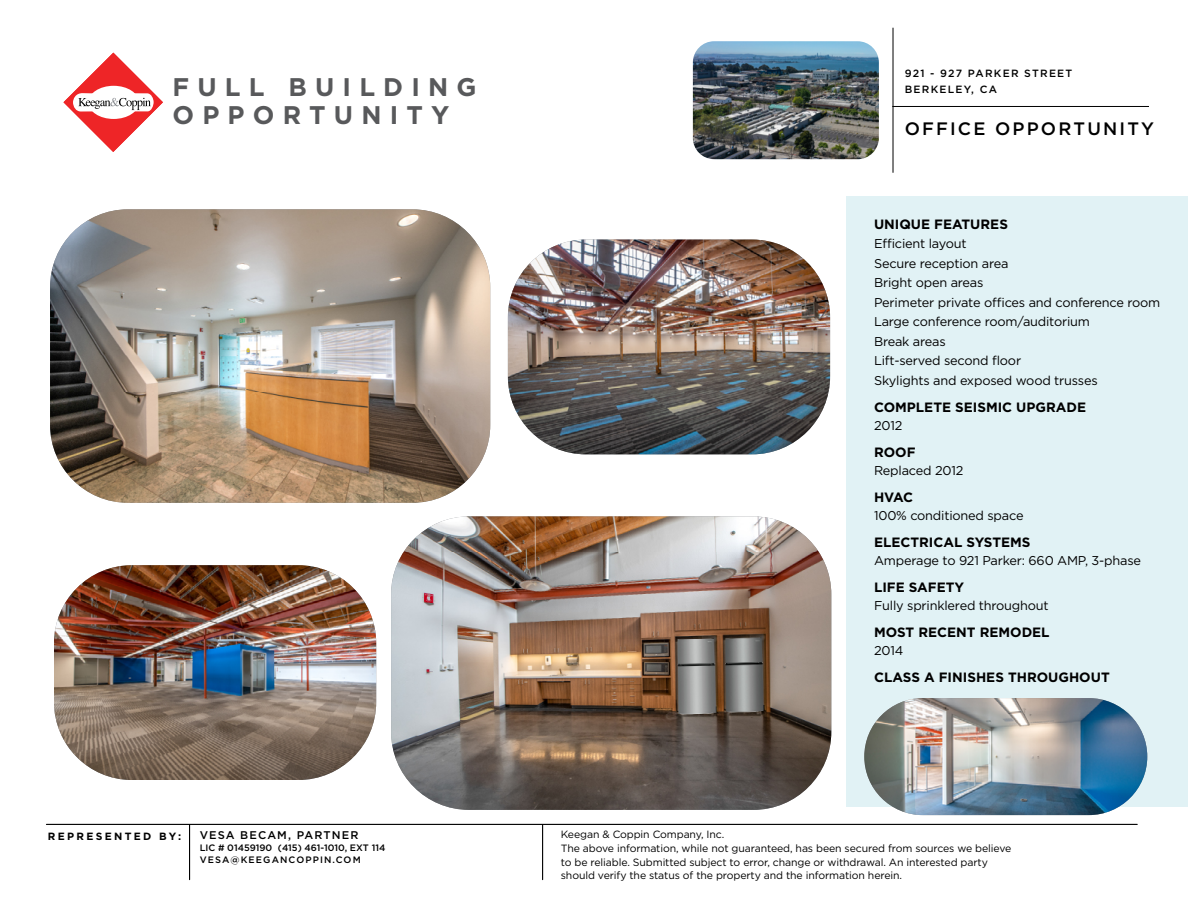
<style>
.page{position:relative;width:1188px;height:918px;background:#fff}
.page>*{position:absolute;margin:0;border:0;box-sizing:border-box;transform-origin:0 0}
.t1{font:700 25.5px/28.5px "Gotham";letter-spacing:.32em;color:#58595b}
.t2{font:500 18px "Gotham";letter-spacing:.12em;color:#000}
.t3{font:700 13.5px "Gotham";color:#000}
.t4{font:12.75px/19.5px "Gotham";letter-spacing:-.015em;color:#000}
.t5{font:500 11.1px "Gotham";letter-spacing:.1em;color:#000}
.t6{font:10.5px/13.5px "Gotham";letter-spacing:-.01em;color:#000}
.t7{font:500 10.5px/15.8px "Gotham";letter-spacing:.12em;color:#000}
.t8{font:700 10.5px "Gotham";letter-spacing:.22em;color:#000}
.t9{font:500 9.3px/12px "Gotham";color:#000}
</style>
<div class="page">
<svg style="left:63px;top:53px;width:100px;height:99px"></svg>
<hr style="left:892px;top:106px;width:257px;height:1px;background:#000">
<hr style="left:893px;top:28px;width:1px;height:145px;background:#000">
<img style="left:693px;top:41px;width:186px;height:118px">
<hr style="left:542px;top:825px;width:1px;height:55px;background:#000">
<hr style="left:189px;top:825px;width:1px;height:55px;background:#000">
<hr style="left:46px;top:824px;width:1091px;height:1px;background:#000">
<div style="left:846px;top:196px;width:342px;height:610px;background:#e1f2f5"></div>
<img style="left:50px;top:209px;width:440px;height:294px">
<img style="left:508px;top:240px;width:322px;height:214px">
<img style="left:864px;top:698px;width:283px;height:117px;border-radius:58px">
<img style="left:391px;top:516px;width:440px;height:294px">
<img style="left:54px;top:565px;width:322px;height:215px">
<h1 class="t1" style="left:173px;top:72px;width:305px">FULL BUILDING<br>OPPORTUNITY</h1>
<p class="t7" style="left:905px;top:65px;width:169px">921 - 927 PARKER STREET<br>BERKELEY, CA</p>
<h2 class="t2" style="left:905px;top:117px;width:251px">OFFICE OPPORTUNITY</h2>
<p class="t3" style="left:874px;top:215px;width:135px">UNIQUE FEATURES</p>
<p class="t4" style="left:874px;top:234px;width:288px">Efficient layout<br>Secure reception area<br>Bright open areas<br>Perimeter private offices and conference room<br>Large conference room/auditorium<br>Break areas<br>Lift-served second floor<br>Skylights and exposed wood trusses</p>
<p class="t3" style="left:874px;top:398px;width:214px">COMPLETE SEISMIC UPGRADE</p>
<p class="t4" style="left:874px;top:415px;width:30px">2012</p>
<p class="t3" style="left:874px;top:443px;width:43px">ROOF</p>
<p class="t4" style="left:874px;top:460px;width:91px">Replaced 2012</p>
<p class="t3" style="left:874px;top:488px;width:41px">HVAC</p>
<p class="t4" style="left:874px;top:505px;width:151px">100% conditioned space</p>
<p class="t3" style="left:874px;top:533px;width:158px">ELECTRICAL SYSTEMS</p>
<p class="t4" style="left:874px;top:550px;width:269px">Amperage to 921 Parker: 660 AMP, 3-phase</p>
<p class="t3" style="left:874px;top:578px;width:92px">LIFE SAFETY</p>
<p class="t4" style="left:874px;top:595px;width:176px">Fully sprinklered throughout</p>
<p class="t3" style="left:874px;top:623px;width:177px">MOST RECENT REMODEL</p>
<p class="t4" style="left:874px;top:640px;width:31px">2014</p>
<p class="t3" style="left:874px;top:668px;width:237px">CLASS A FINISHES THROUGHOUT</p>
<p class="t5" style="left:200px;top:828px;width:160px">VESA BECAM, PARTNER</p>
<p class="t9" style="left:200px;top:841px;width:187px">LIC # 01459190 (415) 461-1010, EXT 114<br>VESA@KEEGANCOPPIN.COM</p>
<p class="t8" style="left:48px;top:829px;width:135px">REPRESENTED BY:</p>
<p class="t6" style="left:561px;top:828px;width:452px">Keegan &amp; Coppin Company, Inc.<br>The above information, while not guaranteed, has been secured from sources we believe to be reliable. Submitted subject to error, change or withdrawal. An interested party should verify the status of the property and the information herein.</p>
</div>
